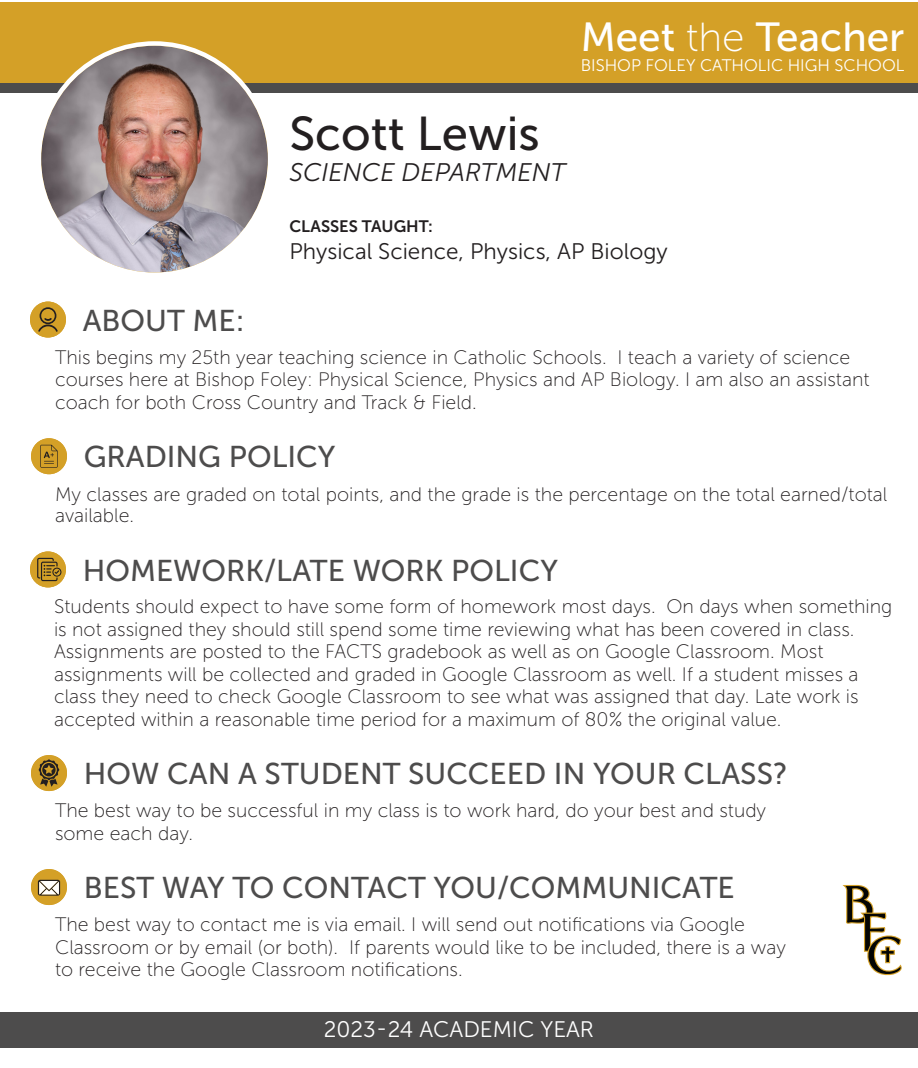
<style>
.page{position:relative;width:918px;height:1068px;background:#fff}
.page>*{position:absolute;margin:0;border:0;box-sizing:border-box;transform-origin:0 0}
.t1{font:47.4px "Museo Sans 500";color:#231f20}
.t2{font:40.5px "Museo Sans 500";color:#fff}
.t3{font:30px "Museo Sans 500";color:#4d4c4c}
.t4{font:italic 25.35px "Museo Sans 300";color:#231f20}
.t5{font:22.5px "Museo Sans 300";color:#231f20}
.t6{font:22.5px "Museo Sans 300";color:#fff}
.t7{font:19.5px/22.5px "Museo Sans 100";color:#231f20}
.t8{font:16.8px "Museo Sans 300";color:#fff}
.t9{font:16.5px "Museo Sans 700";color:#231f20}
.s1{font-family:"Museo Sans 100"}
</style>
<div class="page">
<div style="left:0;top:2px;width:918px;height:91px;background:#d4a027"></div>
<div style="left:0;top:83px;width:918px;height:10px;background:#4d4c4c"></div>
<div style="left:0;top:1012px;width:918px;height:36px;background:#4d4c4c"></div>
<svg style="left:39px;top:43px;width:231px;height:232px"></svg>
<img style="left:41px;top:46px;width:227px;height:227px;border-radius:113px">
<svg style="left:842px;top:885px;width:60px;height:90px"></svg>
<div style="left:30px;top:302px;width:36px;height:36px;background:#d4a027;border-radius:50%"></div>
<svg style="left:38px;top:307px;width:20px;height:25px"></svg>
<div style="left:31px;top:438px;width:36px;height:36px;background:#d4a027;border-radius:50%"></div>
<svg style="left:40px;top:445px;width:18px;height:23px"></svg>
<div style="left:30px;top:551px;width:36px;height:36px;background:#d4a027;border-radius:50%"></div>
<svg style="left:37px;top:558px;width:24px;height:23px"></svg>
<div style="left:31px;top:755px;width:36px;height:36px;background:#d4a027;border-radius:50%"></div>
<svg style="left:39px;top:759px;width:20px;height:28px"></svg>
<div style="left:31px;top:869px;width:36px;height:36px;background:#d4a027;border-radius:50%"></div>
<svg style="left:38px;top:880px;width:22px;height:16px"></svg>
<p class="t2" style="left:581px;top:15px;width:325px">Meet <span class="s1">the</span> Teacher</p>
<p class="t8" style="left:581px;top:56px;width:325px">BISHOP FOLEY CATHOLIC HIGH SCHOOL</p>
<p class="t1" style="left:289px;top:107px;width:252px">Scott Lewis</p>
<p class="t4" style="left:289px;top:159px;width:278px">SCIENCE DEPARTMENT</p>
<p class="t3" style="left:83px;top:304px;width:163px">ABOUT ME:</p>
<p class="t9" style="left:289px;top:217px;width:145px">CLASSES TAUGHT:</p>
<p class="t5" style="left:289px;top:239px;width:380px">Physical Science, Physics, AP Biology</p>
<p class="t7" style="left:55px;top:346px;width:816px">This begins my 25th year teaching science in Catholic Schools. I teach a variety of science courses here at Bishop Foley: Physical Science, Physics and AP Biology. I am also an assistant coach for both Cross Country and Track &amp; Field.</p>
<p class="t3" style="left:84px;top:441px;width:253px">GRADING POLICY</p>
<p class="t7" style="left:55px;top:484px;width:834px;line-height:21px">My classes are graded on total points, and the grade is the percentage on the total earned/total available.</p>
<p class="t3" style="left:83px;top:554px;width:477px">HOMEWORK/LATE WORK POLICY</p>
<p class="t7" style="left:54px;top:596px;width:840px">Students should expect to have some form of homework most days. On days when something is not assigned they should still spend some time reviewing what has been covered in class.<br>Assignments are posted to the FACTS gradebook as well as on Google Classroom. Most assignments will be collected and graded in Google Classroom as well. If a student misses a class they need to check Google Classroom to see what was assigned that day. Late work is accepted within a reasonable time period for a maximum of 80% the original value.</p>
<p class="t3" style="left:84px;top:758px;width:705px">HOW CAN A STUDENT SUCCEED IN YOUR CLASS?</p>
<p class="t7" style="left:55px;top:799px;width:713px">The best way to be successful in my class is to work hard, do your best and study some each day.</p>
<p class="t3" style="left:84px;top:872px;width:652px">BEST WAY TO CONTACT YOU/COMMUNICATE</p>
<p class="t7" style="left:55px;top:913px;width:732px">The best way to contact me is via email. I will send out notifications via Google<br>Classroom or by email (or both). If parents would like to be included, there is a way to receive the Google Classroom notifications.</p>
<p class="t6" style="left:324px;top:1017px;width:272px">2023-24 ACADEMIC YEAR</p>
</div>
